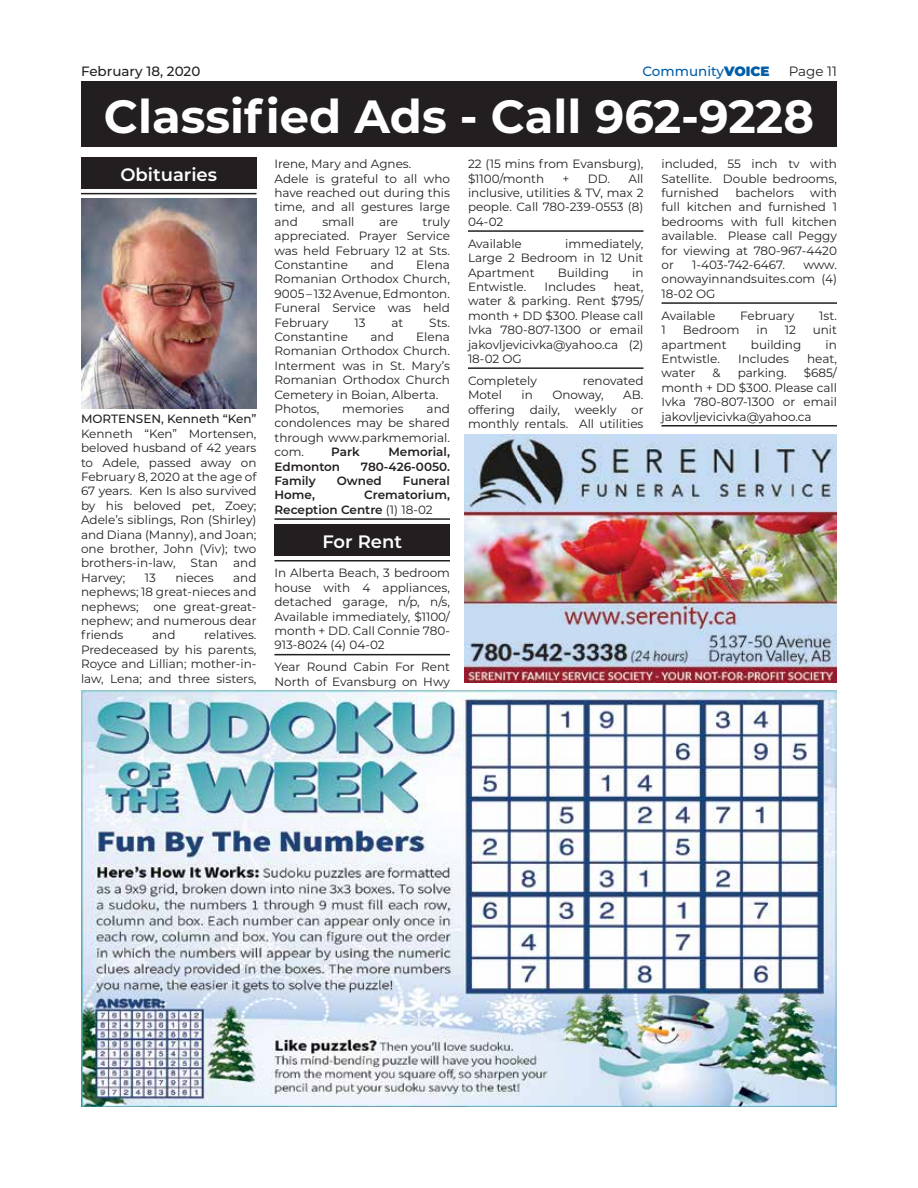
<style>
.page{position:relative;width:918px;height:1188px;background:#fff}
.page>*{position:absolute;margin:0;border:0;box-sizing:border-box;transform-origin:0 0}
.t1{font:700 46.5px "Montserrat";color:#fff}
.t2{font:600 18px "Montserrat";color:#fff}
.t3{font:500 13.5px "Montserrat";color:#231f20}
.t4{font:500 13.5px "Montserrat";color:#005daa}
.t5{font:13.5px "Montserrat";color:#231f20}
.t6{font:12px/14.4px "Montserrat";color:#231f20;text-align:justify}
.t7{font:600 12px/14.4px "Montserrat";color:#231f20}
.t8{font:500 12px "Montserrat";color:#231f20}
.s1{font-weight:900}
.s2{font-weight:400}
</style>
<div class="page">
<div style="left:81px;top:81px;width:756px;height:66px;background:#231f20"></div>
<hr style="left:81px;top:193px;width:175px;height:1px;background:#231f20">
<div style="left:81px;top:157px;width:175px;height:31px;background:#231f20"></div>
<img style="left:81px;top:198px;width:175px;height:211px">
<hr style="left:274px;top:518px;width:176px;height:2px;background:#231f20">
<hr style="left:274px;top:560px;width:176px;height:2px;background:#231f20">
<hr style="left:274px;top:654px;width:176px;height:1px;background:#231f20">
<div style="left:274px;top:524px;width:176px;height:32px;background:#231f20"></div>
<hr style="left:468px;top:230px;width:176px;height:2px;background:#231f20">
<hr style="left:468px;top:367px;width:176px;height:2px;background:#231f20">
<hr style="left:662px;top:302px;width:175px;height:2px;background:#231f20">
<hr style="left:662px;top:425px;width:175px;height:2px;background:#231f20">
<img style="left:81px;top:691px;width:756px;height:416px">
<img style="left:464px;top:434px;width:373px;height:249px">
<p class="t4" style="left:642px;top:62px;width:129px">Community<span class="s1">VOICE</span></p>
<p class="t5" style="left:789px;top:62px;width:50px">Page 11</p>
<h1 class="t1" style="left:104px;top:83px;width:712px">Classified Ads - Call 962-9228</h1>
<h2 class="t2" style="left:120px;top:162px;width:98px">Obituaries</h2>
<p class="t3" style="left:81px;top:62px;width:121px">February 18, 2020</p>
<p class="t6" style="left:468px;top:156px;width:177px">22 (15 mins from Evansburg), $1100/month</p>
<p class="t6" style="left:274px;top:156px;width:177px;text-align:left">Irene, Mary and Agnes.<br>Adele is grateful to all who have reached out during this time, and all gestures large and</p>
<p class="t6" style="left:662px;top:156px;width:177px">included, 55 inch tv with Satellite. Double bedrooms, furnished</p>
<p class="t6" style="left:468px;top:171px;width:177px;text-indent:120px">DD. All inclusive, utilities &amp; TV, max 2 people. Call 780-239-0553 (8)<br>04-02</p>
<p class="t6" style="left:468px;top:236px;width:55px">Available</p>
<p class="t6" style="left:563px;top:171px;width:8px">+</p>
<p class="t6" style="left:662px;top:185px;width:177px;text-indent:149px">with full kitchen and furnished 1 bedrooms with full kitchen available. Please call Peggy for viewing at 780-967-4420 or</p>
<p class="t6" style="left:735px;top:185px;width:60px">bachelors</p>
<p class="t6" style="left:274px;top:214px;width:177px;text-indent:148px">truly appreciated. Prayer Service was held February 12 at Sts.<br>Constantine</p>
<p class="t6" style="left:322px;top:214px;width:34px">small</p>
<p class="t6" style="left:379px;top:214px;width:20px">are</p>
<p class="t6" style="left:468px;top:236px;width:177px;text-indent:97px">immediately, Large 2 Bedroom in 12 Unit Apartment</p>
<p class="t6" style="left:274px;top:257px;width:177px;text-indent:142px">Elena Romanian Orthodox Church, 9005 – 132 Avenue, Edmonton.<br>Funeral Service was held February</p>
<p class="t6" style="left:370px;top:257px;width:25px">and</p>
<p class="t6" style="left:692px;top:257px;width:94px">1-403-742-6467.</p>
<p class="t6" style="left:662px;top:257px;width:177px;text-indent:142px">www. onowayinnandsuites.com (4)<br>18-02 OG</p>
<p class="t6" style="left:662px;top:308px;width:55px">Available</p>
<p class="t6" style="left:740px;top:308px;width:56px">February</p>
<p class="t6" style="left:819px;top:308px;width:19px">1st.</p>
<p class="t6" style="left:662px;top:322px;width:6px">1</p>
<p class="t6" style="left:683px;top:322px;width:58px">Bedroom</p>
<p class="t6" style="left:756px;top:322px;width:13px">in</p>
<p class="t6" style="left:785px;top:322px;width:13px">12</p>
<p class="t6" style="left:813px;top:322px;width:26px">unit</p>
<p class="t6" style="left:662px;top:337px;width:67px">apartment</p>
<p class="t6" style="left:751px;top:337px;width:52px">building</p>
<p class="t6" style="left:826px;top:337px;width:13px">in</p>
<p class="t6" style="left:662px;top:351px;width:60px">Entwistle.</p>
<p class="t6" style="left:738px;top:351px;width:52px">Includes</p>
<p class="t6" style="left:807px;top:351px;width:31px">heat,</p>
<p class="t6" style="left:662px;top:365px;width:36px">water</p>
<p class="t6" style="left:713px;top:365px;width:10px">&amp;</p>
<p class="t6" style="left:738px;top:365px;width:51px">parking.</p>
<p class="t6" style="left:558px;top:265px;width:53px">Building</p>
<p class="t6" style="left:632px;top:265px;width:13px">in</p>
<p class="t6" style="left:468px;top:279px;width:177px;text-indent:146px">heat, water &amp; parking. Rent $795/ month + DD $300. Please call Ivka 780-807-1300 or email jakovljevicivka@yahoo.ca (2)<br>18-02 OG</p>
<p class="t6" style="left:468px;top:373px;width:70px">Completely</p>
<p class="t6" style="left:583px;top:373px;width:62px">renovated</p>
<p class="t6" style="left:468px;top:387px;width:36px">Motel</p>
<p class="t6" style="left:522px;top:387px;width:13px">in</p>
<p class="t6" style="left:552px;top:387px;width:53px">Onoway,</p>
<p class="t6" style="left:468px;top:279px;width:60px">Entwistle.</p>
<p class="t6" style="left:545px;top:279px;width:52px">Includes</p>
<p class="t6" style="left:355px;top:315px;width:13px">13</p>
<p class="t6" style="left:392px;top:315px;width:13px">at</p>
<p class="t6" style="left:429px;top:315px;width:22px">Sts.</p>
<p class="t6" style="left:274px;top:329px;width:75px">Constantine</p>
<p class="t6" style="left:370px;top:329px;width:25px">and</p>
<p class="t6" style="left:274px;top:329px;width:177px;text-align:left;text-indent:142px">Elena<br>Romanian Orthodox Church.<br>Interment was in St. Mary’s<br>Romanian Orthodox Church<br>Cemetery in Boian, Alberta.<br>Photos,</p>
<p class="t6" style="left:662px;top:365px;width:177px;text-indent:142px">$685/ month + DD $300. Please call Ivka 780-807-1300 or email jakovljevicivka@yahoo.ca</p>
<p class="t6" style="left:468px;top:387px;width:177px;text-indent:155px">AB. offering daily, weekly or monthly rentals. All utilities</p>
<p class="t6" style="left:274px;top:401px;width:177px;text-indent:152px">and condolences may be shared through www.parkmemorial. com.</p>
<p class="t6" style="left:342px;top:401px;width:63px">memories</p>
<p class="t8" style="left:81px;top:411px;width:177px">MORTENSEN, Kenneth “Ken”</p>
<p class="t6" style="left:81px;top:426px;width:177px">Kenneth “Ken” Mortensen, beloved husband of 42 years to Adele, passed away on February 8, 2020 at the age of 67 years. Ken Is also survived by his beloved pet, Zoey; Adele’s siblings, Ron (Shirley) and Diana (Manny), and Joan; one brother, John (Viv); two brothers-in-law,</p>
<p class="t7" style="left:331px;top:444px;width:30px">Park</p>
<p class="t7" style="left:389px;top:444px;width:63px">Memorial,</p>
<p class="t7" style="left:274px;top:459px;width:67px">Edmonton</p>
<p class="t7" style="left:361px;top:459px;width:91px">780-426-0050.</p>
<p class="t7" style="left:274px;top:473px;width:43px">Family</p>
<p class="t7" style="left:337px;top:473px;width:47px">Owned</p>
<p class="t7" style="left:403px;top:473px;width:49px">Funeral</p>
<p class="t7" style="left:274px;top:487px;width:42px">Home,</p>
<p class="t7" style="left:274px;top:487px;width:177px;text-indent:90px">Crematorium,<br>Reception Centre <span class="s2">(1) 18-02</span></p>
<h2 class="t2" style="left:322px;top:529px;width:81px">For Rent</h2>
<p class="t6" style="left:274px;top:566px;width:177px">In Alberta Beach, 3 bedroom house with 4 appliances, detached garage, n/p, n/s, Available immediately, $1100/ month + DD. Call Connie 780- 913-8024 (4) 04-02</p>
<p class="t6" style="left:274px;top:659px;width:177px">Year Round Cabin For Rent<br>North of Evansburg on Hwy</p>
<p class="t6" style="left:191px;top:555px;width:29px">Stan</p>
<p class="t6" style="left:233px;top:555px;width:25px">and</p>
<p class="t6" style="left:81px;top:570px;width:177px;text-indent:152px">and nephews; 18 great-nieces and nephews; one great-great&shy;nephew; and numerous dear friends</p>
<p class="t6" style="left:81px;top:570px;width:46px">Harvey;</p>
<p class="t6" style="left:145px;top:570px;width:13px">13</p>
<p class="t6" style="left:175px;top:570px;width:40px">nieces</p>
<p class="t6" style="left:81px;top:627px;width:177px;text-indent:123px">relatives.<br>Predeceased by his parents, Royce and Lillian; mother-in&shy;law, Lena; and three sisters,</p>
<p class="t6" style="left:152px;top:627px;width:25px">and</p>
</div>
